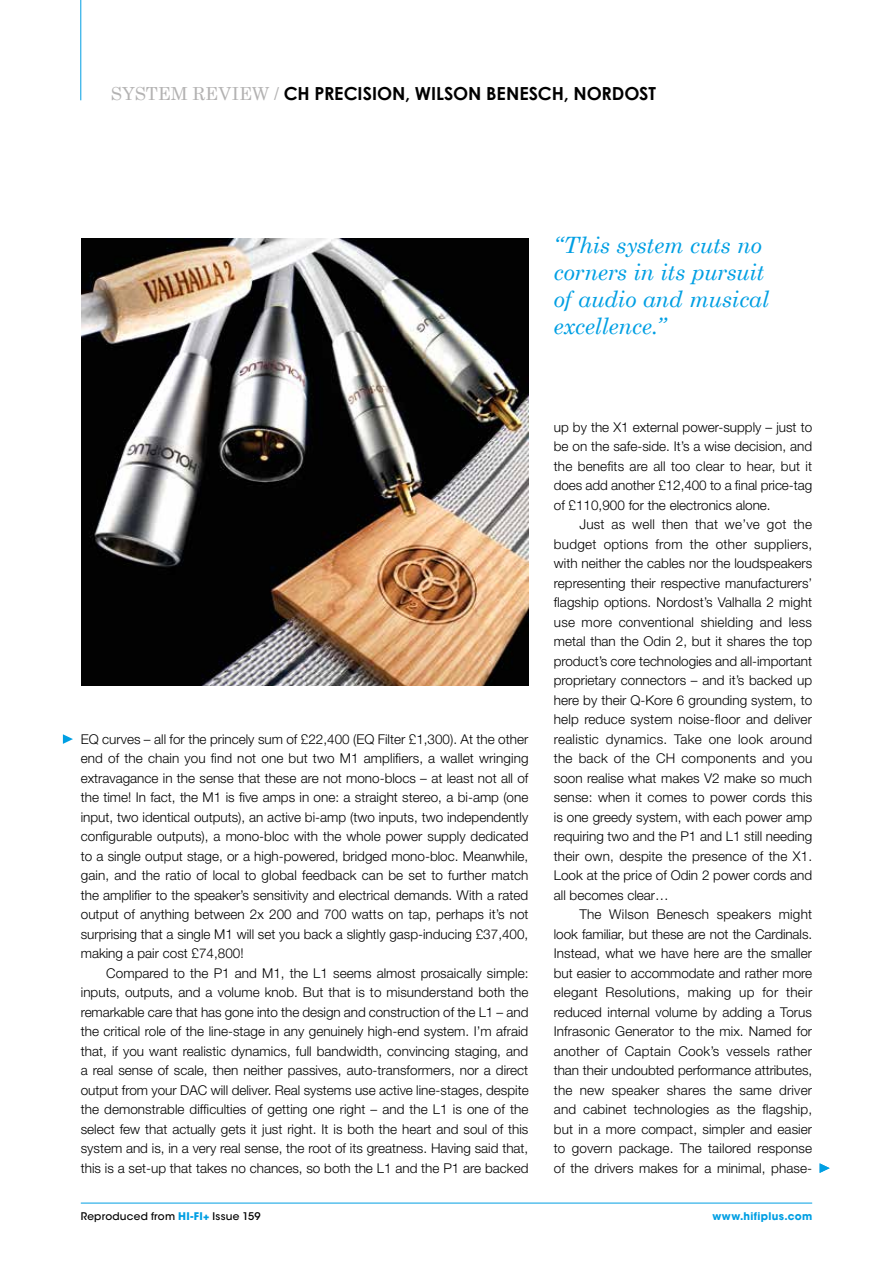
<style>
.page{position:relative;width:893px;height:1263px;background:#fff}
.page>*{position:absolute;margin:0;border:0;box-sizing:border-box;transform-origin:0 0}
.t1{font:italic 22.5px/27px "Century Schoolbook";letter-spacing:-.015em;color:#009fe3}
.t2{font:700 18px "Century Gothic";letter-spacing:-.005em;color:#000}
.t3{font:300 13.5px/19.5px "Helvetica Neue LT Std";color:#000;text-align:justify}
.t4{font:500 10.5px "ITC Avant Garde Std";letter-spacing:.02em;color:#000}
.t5{font:700 10.5px "ITC Avant Garde Std";letter-spacing:.03em;color:#009fe3}
.s1{font-family:"Century Schoolbook";font-weight:400;color:#b3b2b2}
.s2{font-weight:700;color:#009fe3}
</style>
<div class="page">
<img style="left:81px;top:238px;width:447px;height:447px">
<hr style="left:81px;top:1203px;width:731px;height:1px;background:#009fe3">
<hr style="left:80px;top:0;width:1px;height:100px;background:#009fe3">
<svg style="left:820px;top:1163px;width:10px;height:10px"></svg>
<svg style="left:63px;top:734px;width:10px;height:10px"></svg>
<h2 class="t2" style="left:111px;top:82px;width:547px"><span class="s1">SYSTEM REVIEW /</span> CH PRECISION, WILSON BENESCH, NORDOST</h2>
<h1 class="t1" style="left:554px;top:231px;width:217px">“This system cuts no corners in its pursuit of audio and musical excellence.”</h1>
<p class="t3" style="left:81px;top:729px;width:449px">EQ curves – all for the princely sum of £22,400 (EQ Filter £1,300). At the other end of the chain you find not one but two M1 amplifiers, a wallet wringing extravagance in the sense that these are not mono-blocs – at least not all of the time! In fact, the M1 is five amps in one: a straight stereo, a bi-amp (one input, two identical outputs), an active bi-amp (two inputs, two independently configurable outputs), a mono-bloc with the whole power supply dedicated to a single output stage, or a high-powered, bridged mono-bloc. Meanwhile, gain, and the ratio of local to global feedback can be set to further match the amplifier to the speaker’s sensitivity and electrical demands. With a rated output of anything between 2x 200 and 700 watts on tap, perhaps it’s not surprising that a single M1 will set you back a slightly gasp-inducing £37,400, making a pair cost £74,800!</p>
<p class="t3" style="left:81px;top:963px;width:449px;text-indent:26px">Compared to the P1 and M1, the L1 seems almost prosaically simple: inputs, outputs, and a volume knob. But that is to misunderstand both the remarkable care that has gone into the design and construction of the L1 – and the critical role of the line-stage in any genuinely high-end system. I’m afraid that, if you want realistic dynamics, full bandwidth, convincing staging, and a real sense of scale, then neither passives, auto-transformers, nor a direct output from your DAC will deliver. Real systems use active line-stages, despite the demonstrable difficulties of getting one right – and the L1 is one of the select few that actually gets it just right. It is both the heart and soul of this system and is, in a very real sense, the root of its greatness. Having said that, this is a set-up that takes no chances, so both the L1 and the P1 are backed</p>
<p class="t3" style="left:554px;top:417px;width:260px">up by the X1 external power-supply – just to be on the safe-side. It’s a wise decision, and the benefits are all too clear to hear, but it does add another £12,400 to a final price-tag of £110,900 for the electronics alone.</p>
<p class="t3" style="left:554px;top:514px;width:260px;text-indent:26px">Just as well then that we’ve got the budget options from the other suppliers, with neither the cables nor the loudspeakers representing their respective manufacturers’ flagship options. Nordost’s Valhalla 2 might use more conventional shielding and less metal than the Odin 2, but it shares the top product’s core technologies and all-important proprietary connectors – and it’s backed up here by their Q-Kore 6 grounding system, to help reduce system noise-floor and deliver realistic dynamics. Take one look around the back of the CH components and you soon realise what makes V2 make so much sense: when it comes to power cords this is one greedy system, with each power amp requiring two and the P1 and L1 still needing their own, despite the presence of the X1.<br>Look at the price of Odin 2 power cords and all becomes clear…</p>
<p class="t3" style="left:554px;top:904px;width:260px;text-indent:26px">The Wilson Benesch speakers might look familiar, but these are not the Cardinals.<br>Instead, what we have here are the smaller but easier to accommodate and rather more elegant Resolutions, making up for their reduced internal volume by adding a Torus Infrasonic Generator to the mix. Named for another of Captain Cook’s vessels rather than their undoubted performance attributes, the new speaker shares the same driver and cabinet technologies as the flagship, but in a more compact, simpler and easier to govern package. The tailored response of the drivers makes for a minimal, phase-</p>
<p class="t4" style="left:81px;top:1210px;width:181px">Reproduced from <span class="s2">HI-FI+</span> Issue 159</p>
<p class="t5" style="left:712px;top:1210px;width:101px">www.hifiplus.com</p>
</div>
